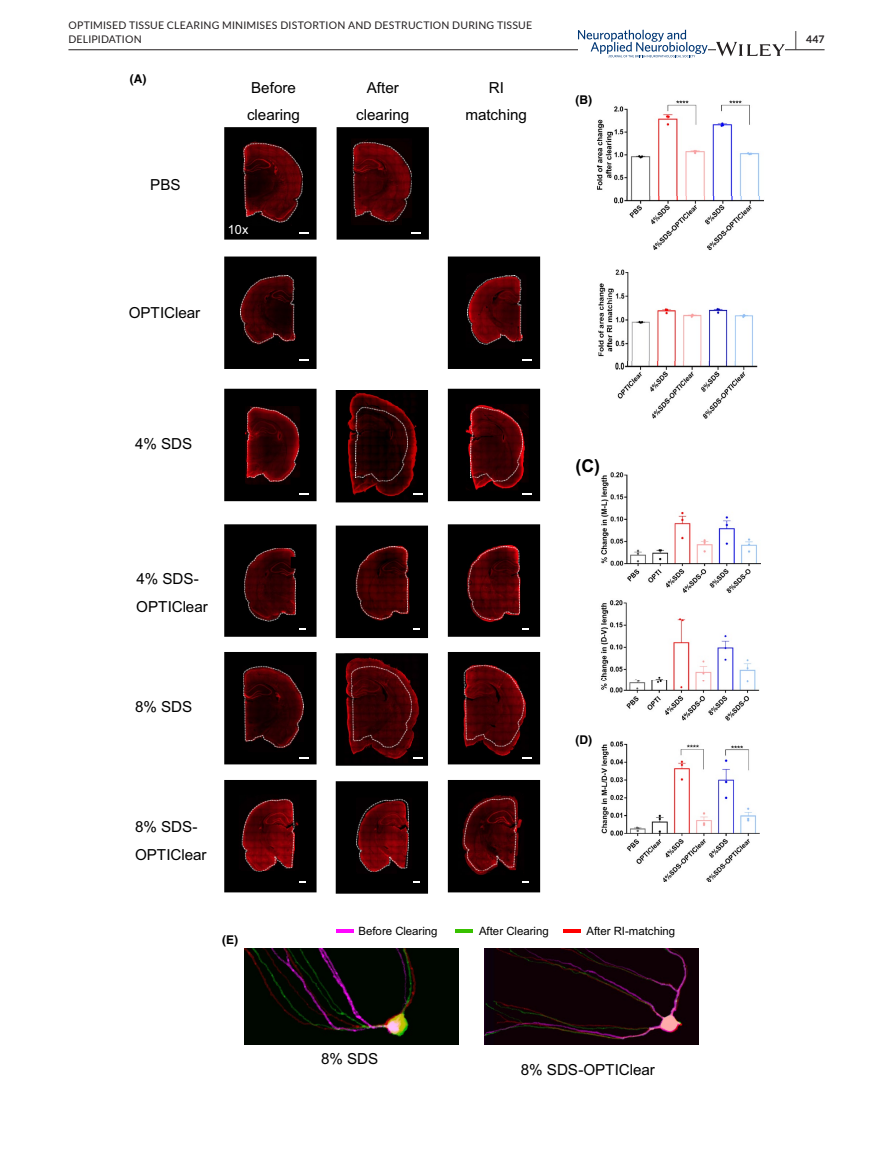
<style>
.page{position:relative;width:893px;height:1174px;background:#fff}
.page>*{position:absolute;margin:0;border:0;box-sizing:border-box;transform-origin:0 0}
.t1{font:700 17.7px "Arial";color:#000}
.t2{font:15.3px "Arial";letter-spacing:-.005em;color:#000}
.t3{font:15.15px/27.3px "Arial";letter-spacing:-.005em;color:#000}
.t4{font:12.6px "Arial";color:#fff}
.t5{font:700 12px "Helvetica";color:#000}
.t6{font:11.4px "Arial";color:#000}
.t7{font:10.5px/13.5px "Lato";letter-spacing:.02em;color:#231f20}
.t8{font:700 10.5px "Lato";color:#231f20}
.s1{font-size:19.5px}
</style>
<div class="page">
<hr style="left:68px;top:49px;width:756px;height:1px;background:#231f20">
<svg style="left:578px;top:30px;width:130px;height:27px"></svg>
<svg style="left:716px;top:42px;width:69px;height:14px"></svg>
<img style="left:601px;top:741px;width:159px;height:141px">
<img style="left:600px;top:600px;width:159px;height:121px">
<img style="left:601px;top:472px;width:159px;height:121px">
<img style="left:598px;top:269px;width:156px;height:93px">
<img style="left:617px;top:365px;width:141px;height:54px">
<img style="left:615px;top:362px;width:142px;height:8px">
<img style="left:597px;top:100px;width:163px;height:96px">
<img style="left:629px;top:204px;width:123px;height:46px">
<img style="left:614px;top:196px;width:150px;height:8px">
<svg style="left:337px;top:127px;width:92px;height:113px"></svg>
<svg style="left:224px;top:127px;width:93px;height:113px"></svg>
<svg style="left:336px;top:929px;width:18px;height:3px"></svg>
<svg style="left:455px;top:929px;width:18px;height:3px"></svg>
<svg style="left:563px;top:929px;width:18px;height:3px"></svg>
<img style="left:245px;top:948px;width:214px;height:96px">
<img style="left:485px;top:948px;width:213px;height:96px">
<svg style="left:224px;top:256px;width:93px;height:113px"></svg>
<svg style="left:448px;top:256px;width:92px;height:113px"></svg>
<svg style="left:224px;top:389px;width:93px;height:112px"></svg>
<svg style="left:448px;top:389px;width:92px;height:112px"></svg>
<svg style="left:336px;top:390px;width:92px;height:112px"></svg>
<svg style="left:224px;top:524px;width:93px;height:113px"></svg>
<svg style="left:448px;top:524px;width:92px;height:113px"></svg>
<svg style="left:336px;top:525px;width:92px;height:113px"></svg>
<svg style="left:224px;top:652px;width:93px;height:112px"></svg>
<svg style="left:448px;top:652px;width:92px;height:112px"></svg>
<svg style="left:336px;top:653px;width:92px;height:112px"></svg>
<svg style="left:224px;top:780px;width:93px;height:112px"></svg>
<svg style="left:448px;top:780px;width:92px;height:112px"></svg>
<svg style="left:336px;top:781px;width:92px;height:112px"></svg>
<p class="t7" style="left:68px;top:18px;width:465px">OPTIMISED TISSUE CLEARING MINIMISES DISTORTION AND DESTRUCTION DURING TISSUE<br>DELIPIDATION</p>
<p class="t5" style="left:130px;top:72px;width:18px">(A)</p>
<p class="t3" style="left:150px;top:171px;width:32px">PBS</p>
<p class="t3" style="left:247px;top:74px;width:54px">Before clearing</p>
<p class="t3" style="left:356px;top:74px;width:54px;text-align:center">After clearing</p>
<p class="t3" style="left:466px;top:74px;width:63px;text-align:center">RI matching</p>
<p class="t4" style="left:228px;top:221px;width:22px">10x</p>
<p class="t3" style="left:129px;top:299px;width:73px">OPTIClear</p>
<p class="t5" style="left:576px;top:92px;width:18px">(B)</p>
<p class="t3" style="left:135px;top:430px;width:59px">4% SDS</p>
<p class="t3" style="left:136px;top:565px;width:73px">4% SDS-<br>OPTIClear</p>
<p class="t3" style="left:135px;top:693px;width:59px">8% SDS</p>
<p class="t3" style="left:135px;top:813px;width:73px">8% SDS-<br>OPTIClear</p>
<p class="t1" style="left:576px;top:454px;width:26px">(C)</p>
<p class="t5" style="left:576px;top:732px;width:18px">(D)</p>
<p class="t5" style="left:222px;top:932px;width:17px">(E)</p>
<p class="t6" style="left:358px;top:923px;width:81px">Before Clearing</p>
<p class="t6" style="left:479px;top:923px;width:71px">After Clearing</p>
<p class="t6" style="left:586px;top:923px;width:90px">After RI-matching</p>
<p class="t3" style="left:321px;top:1045px;width:59px">8% SDS</p>
<p class="t2" style="left:521px;top:1060px;width:136px">8% SDS-OPTIClear</p>
<p class="t8" style="left:795px;top:31px;width:31px"><span class="s1">|</span> 447</p>
</div>
